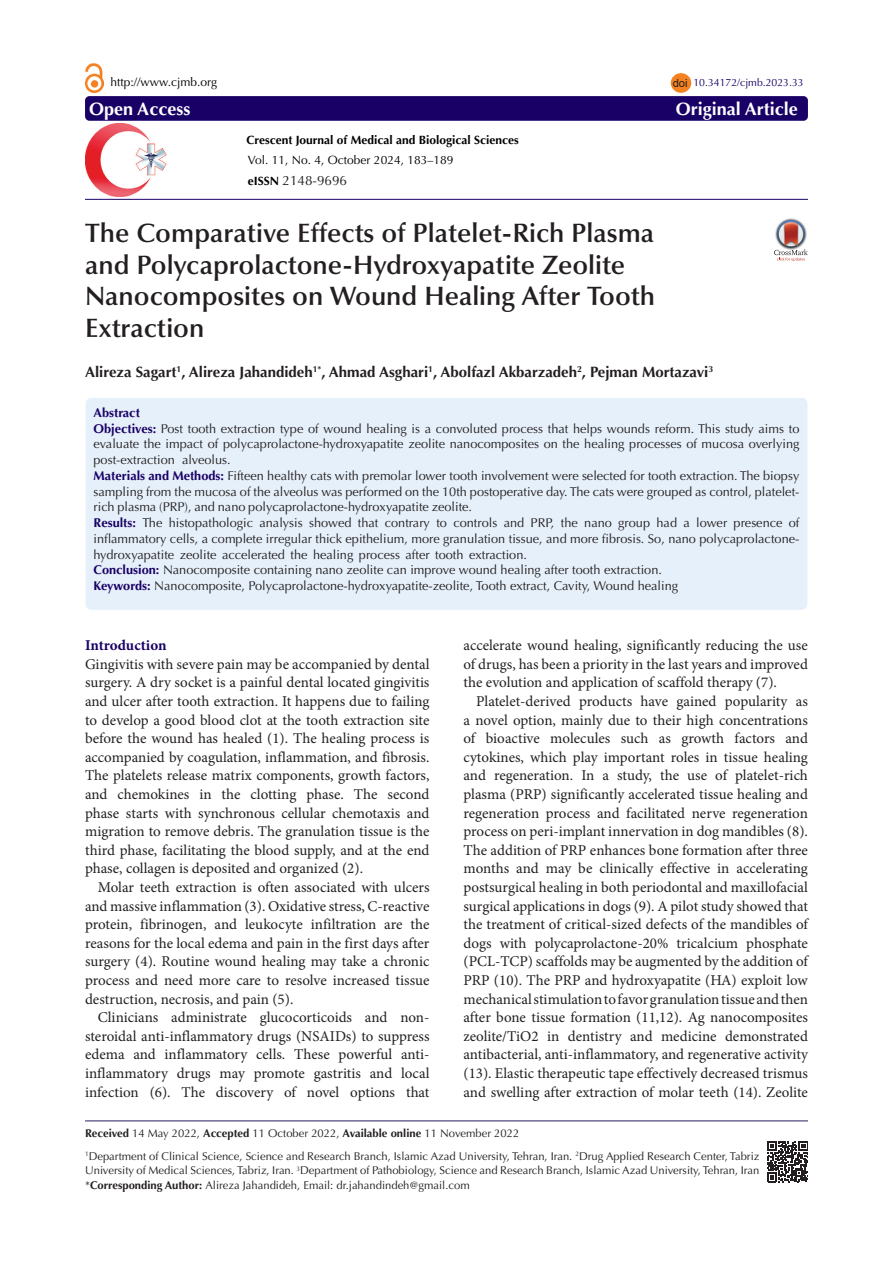
<style>
.page{position:relative;width:893px;height:1263px;background:#fff}
.page>*{position:absolute;margin:0;border:0;box-sizing:border-box;transform-origin:0 0}
.Pa3{font:600 26.7px/31.5px "Optima LT Std";color:#231f20}
.t1{font:700 18px "Optima LT Std";color:#fff}
.t2{font:15px/18.6px "Minion Pro";color:#231f20;text-align:justify}
.t3{font:700 15px "Optima LT Std";color:#231f20}
.t4{font:700 15px "Minion Pro";letter-spacing:-.005em;color:#190066}
.t5{font:13.5px "Optima LT Std";color:#231f20}
.t6{font:12.75px/15.8px "Optima LT Std";color:#231f20;text-align:justify}
.t7{font:700 12.75px "Optima LT Std";color:#190066}
.t8{font:12px "Optima LT Std";color:#000}
.t9{font:700 12px "Optima LT Std";color:#000}
.t10{font:11.25px/14.2px "Optima LT Std";color:#231f20}
.t11{font:11.25px "Arial";color:#231f20}
.t12{font:10.5px "Optima LT Std";color:#190066}
.s1{font-weight:700;font-size:12px;color:#000}
.s2{font-weight:700;color:#190066}
.s3{font-weight:700}
</style>
<div class="page">
<div style="left:85px;top:397px;width:723px;height:213px;background:#e6f0fa;border-radius:6px"></div>
<div style="left:85px;top:397px;width:723px;height:213px;border:1px solid #fff;border-radius:6px"></div>
<div style="left:85px;top:96px;width:723px;height:25px;background:#190066;border-radius:4px"></div>
<hr style="left:85px;top:199px;width:723px;height:1px;background:#190066">
<hr style="left:85px;top:1120px;width:723px;height:1px;background:#261d5c">
<img style="left:85px;top:63px;width:19px;height:30px">
<img style="left:85px;top:124px;width:82px;height:72px">
<svg style="left:767px;top:1141px;width:41px;height:41px"></svg>
<img style="left:784px;top:218px;width:14px;height:2px">
<svg style="left:774px;top:220px;width:34px;height:41px"></svg>
<div style="left:671px;top:73px;width:20px;height:20px;background:#f58220;border-radius:50%"></div>
<p class="t8" style="left:111px;top:75px;width:108px">http://www.cjmb.org</p>
<p class="t11" style="left:673px;top:75px;width:17px">doi</p>
<p class="t12" style="left:693px;top:76px;width:112px">10.34172/cjmb.2023.33</p>
<p class="t1" style="left:89px;top:98px;width:103px">Open Access</p>
<p class="t1" style="left:676px;top:98px;width:124px">Original Article</p>
<p class="t9" style="left:247px;top:132px;width:274px">Crescent Journal of Medical and Biological Sciences</p>
<p class="t8" style="left:248px;top:153px;width:207px">Vol. 11, No. 4, October 2024, 183–189</p>
<p class="t5" style="left:248px;top:172px;width:101px"><span class="s1">eISSN</span> 2148-9696</p>
<p class="Pa3" style="left:85px;top:218px;width:572px">The Comparative Effects of Platelet-Rich Plasma and Polycaprolactone-Hydroxyapatite Zeolite Nanocomposites on Wound Healing After Tooth Extraction</p>
<p class="t3" style="left:85px;top:363px;width:630px">Alireza Sagart<sup>1</sup>, Alireza Jahandideh<sup>1*</sup>, Ahmad Asghari<sup>1</sup>, Abolfazl Akbarzadeh<sup>2</sup>, Pejman Mortazavi<sup>3</sup></p>
<p class="t7" style="left:94px;top:405px;width:48px">Abstract</p>
<p class="t6" style="left:94px;top:420px;width:707px"><span class="s2">Objectives:</span> Post tooth extraction type of wound healing is a convoluted process that helps wounds reform. This study aims to evaluate the impact of polycaprolactone-hydroxyapatite zeolite nanocomposites on the healing processes of mucosa overlying post-extraction alveolus.</p>
<p class="t6" style="left:94px;top:468px;width:707px"><span class="s2">Materials and Methods:</span> Fifteen healthy cats with premolar lower tooth involvement were selected for tooth extraction. The biopsy sampling from the mucosa of the alveolus was performed on the 10th postoperative day. The cats were grouped as control, platelet&shy;rich plasma (PRP), and nano polycaprolactone-hydroxyapatite zeolite.</p>
<p class="t6" style="left:94px;top:515px;width:707px"><span class="s2">Results:</span> The histopathologic analysis showed that contrary to controls and PRP, the nano group had a lower presence of inflammatory cells, a complete irregular thick epithelium, more granulation tissue, and more fibrosis. So, nano polycaprolactone&shy;hydroxyapatite zeolite accelerated the healing process after tooth extraction.</p>
<p class="t6" style="left:94px;top:562px;width:570px"><span class="s2">Conclusion:</span> Nanocomposite containing nano zeolite can improve wound healing after tooth extraction.</p>
<p class="t6" style="left:94px;top:578px;width:586px"><span class="s2">Keywords:</span> Nanocomposite, Polycaprolactone-hydroxyapatite-zeolite, Tooth extract, Cavity, Wound healing</p>
<p class="t4" style="left:85px;top:635px;width:83px">Introduction</p>
<p class="t2" style="left:85px;top:655px;width:346px">Gingivitis with severe pain may be accompanied by dental surgery. A dry socket is a painful dental located gingivitis and ulcer after tooth extraction. It happens due to failing to develop a good blood clot at the tooth extraction site before the wound has healed (1). The healing process is accompanied by coagulation, inflammation, and fibrosis.<br>The platelets release matrix components, growth factors, and chemokines in the clotting phase. The second phase starts with synchronous cellular chemotaxis and migration to remove debris. The granulation tissue is the third phase, facilitating the blood supply, and at the end phase, collagen is deposited and organized (2).</p>
<p class="t2" style="left:85px;top:878px;width:346px;text-indent:13px">Molar teeth extraction is often associated with ulcers and massive inflammation (3). Oxidative stress, C-reactive protein, fibrinogen, and leukocyte infiltration are the reasons for the local edema and pain in the first days after surgery (4). Routine wound healing may take a chronic process and need more care to resolve increased tissue destruction, necrosis, and pain (5).</p>
<p class="t2" style="left:85px;top:1008px;width:346px;text-indent:13px">Clinicians administrate glucocorticoids and non&shy;steroidal anti-inflammatory drugs (NSAIDs) to suppress edema and inflammatory cells. These powerful anti&shy;inflammatory drugs may promote gastritis and local infection (6). The discovery of novel options that</p>
<p class="t2" style="left:463px;top:636px;width:346px">accelerate wound healing, significantly reducing the use of drugs, has been a priority in the last years and improved the evolution and application of scaffold therapy (7).</p>
<p class="t2" style="left:463px;top:692px;width:346px;text-indent:13px">Platelet-derived products have gained popularity as a novel option, mainly due to their high concentrations of bioactive molecules such as growth factors and cytokines, which play important roles in tissue healing and regeneration. In a study, the use of platelet-rich plasma (PRP) significantly accelerated tissue healing and regeneration process and facilitated nerve regeneration process on peri-implant innervation in dog mandibles (8).<br>The addition of PRP enhances bone formation after three months and may be clinically effective in accelerating postsurgical healing in both periodontal and maxillofacial surgical applications in dogs (9). A pilot study showed that the treatment of critical-sized defects of the mandibles of dogs with polycaprolactone-20% tricalcium phosphate (PCL-TCP) scaffolds may be augmented by the addition of PRP (10). The PRP and hydroxyapatite (HA) exploit low mechanical stimulation to favor granulation tissue and then after bone tissue formation (11,12). Ag nanocomposites zeolite/TiO2 in dentistry and medicine demonstrated antibacterial, anti-inflammatory, and regenerative activity (13). Elastic therapeutic tape effectively decreased trismus and swelling after extraction of molar teeth (14). Zeolite</p>
<p class="t10" style="left:85px;top:1126px;width:436px"><span class="s3">Received</span> 14 May 2022, <span class="s3">Accepted</span> 11 October 2022, <span class="s3">Available online</span> 11 November 2022</p>
<p class="t10" style="left:85px;top:1149px;width:676px"><sup>1</sup>Department of Clinical Science, Science and Research Branch, Islamic Azad University, Tehran, Iran. <sup>2</sup>Drug Applied Research Center, Tabriz<br>University of Medical Sciences, Tabriz, Iran. <sup>3</sup>Department of Pathobiology, Science and Research Branch, Islamic Azad University, Tehran, Iran</p>
<p class="t10" style="left:85px;top:1178px;width:386px">*<span class="s3">Corresponding Author:</span> Alireza Jahandideh, Email: dr.jahandindeh@gmail.com</p>
</div>
